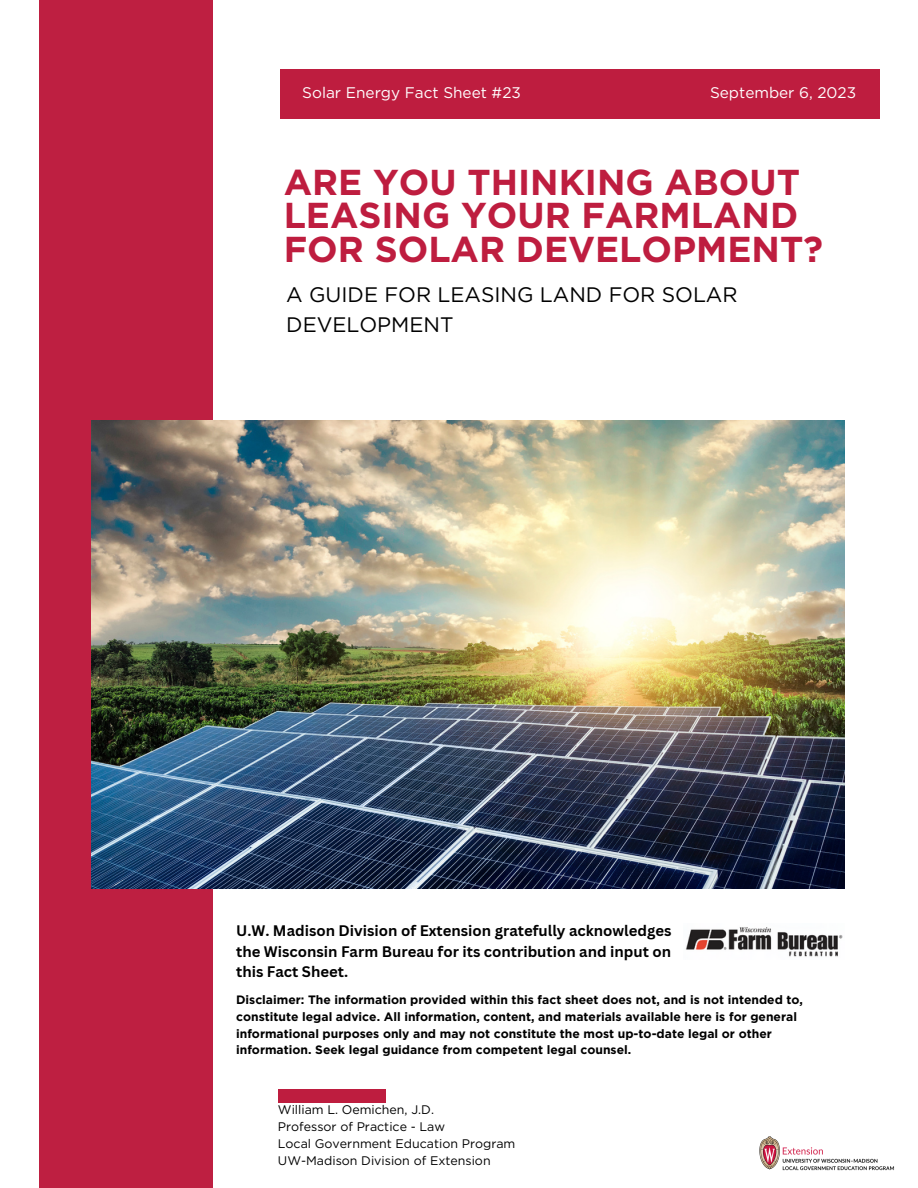
<style>
.page{position:relative;width:918px;height:1188px;background:#fff}
.page>*{position:absolute;margin:0;border:0;box-sizing:border-box;transform-origin:0 0}
.t1{font:700 36px/33.8px "Gotham";color:#be1d3f}
.t2{font:21px/29.2px "Gotham";color:#000}
.t3{font:15.3px "Gotham";color:#fff}
.t4{font:700 14.85px/20.2px "Canva Sans";color:#000;text-align:justify}
.t5{font:12.45px "Gotham";color:#000}
.t6{font:700 12.15px/16.8px "Gotham";color:#000}
</style>
<div class="page">
<div style="left:39px;top:0;width:173px;height:1188px;background:#be1d3f"></div>
<img style="left:92px;top:420px;width:752px;height:468px">
<div style="left:278px;top:1090px;width:108px;height:12px;background:#be1d3f"></div>
<div style="left:281px;top:70px;width:599px;height:48px;background:#be1d3f"></div>
<img style="left:759px;top:1136px;width:135px;height:35px">
<img style="left:686px;top:927px;width:157px;height:30px">
<p class="t3" style="left:302px;top:83px;width:220px">Solar Energy Fact Sheet #23</p>
<p class="t3" style="left:710px;top:83px;width:148px">September 6, 2023</p>
<p class="t1" style="left:284px;top:165px;width:541px">ARE YOU THINKING ABOUT<br>LEASING YOUR FARMLAND<br>FOR SOLAR DEVELOPMENT?</p>
<p class="t2" style="left:286px;top:280px;width:453px">A GUIDE FOR LEASING LAND FOR SOLAR<br>DEVELOPMENT</p>
<p class="t4" style="left:236px;top:921px;width:437px">U.W. Madison Division of Extension gratefully acknowledges the Wisconsin Farm Bureau for its contribution and input on this Fact Sheet.</p>
<p class="t6" style="left:236px;top:991px;width:568px">Disclaimer: The information provided within this fact sheet does not, and is not intended to, constitute legal advice. All information, content, and materials available here is for general informational purposes only and may not constitute the most up-to-date legal or other information. Seek legal guidance from competent legal counsel.</p>
<p class="t5" style="left:278px;top:1102px;width:158px">William L. Oemichen, J.D.</p>
<p class="t5" style="left:278px;top:1119px;width:169px">Professor of Practice - Law</p>
<p class="t5" style="left:278px;top:1136px;width:239px">Local Government Education Program</p>
<p class="t5" style="left:278px;top:1153px;width:214px">UW-Madison Division of Extension</p>
</div>
